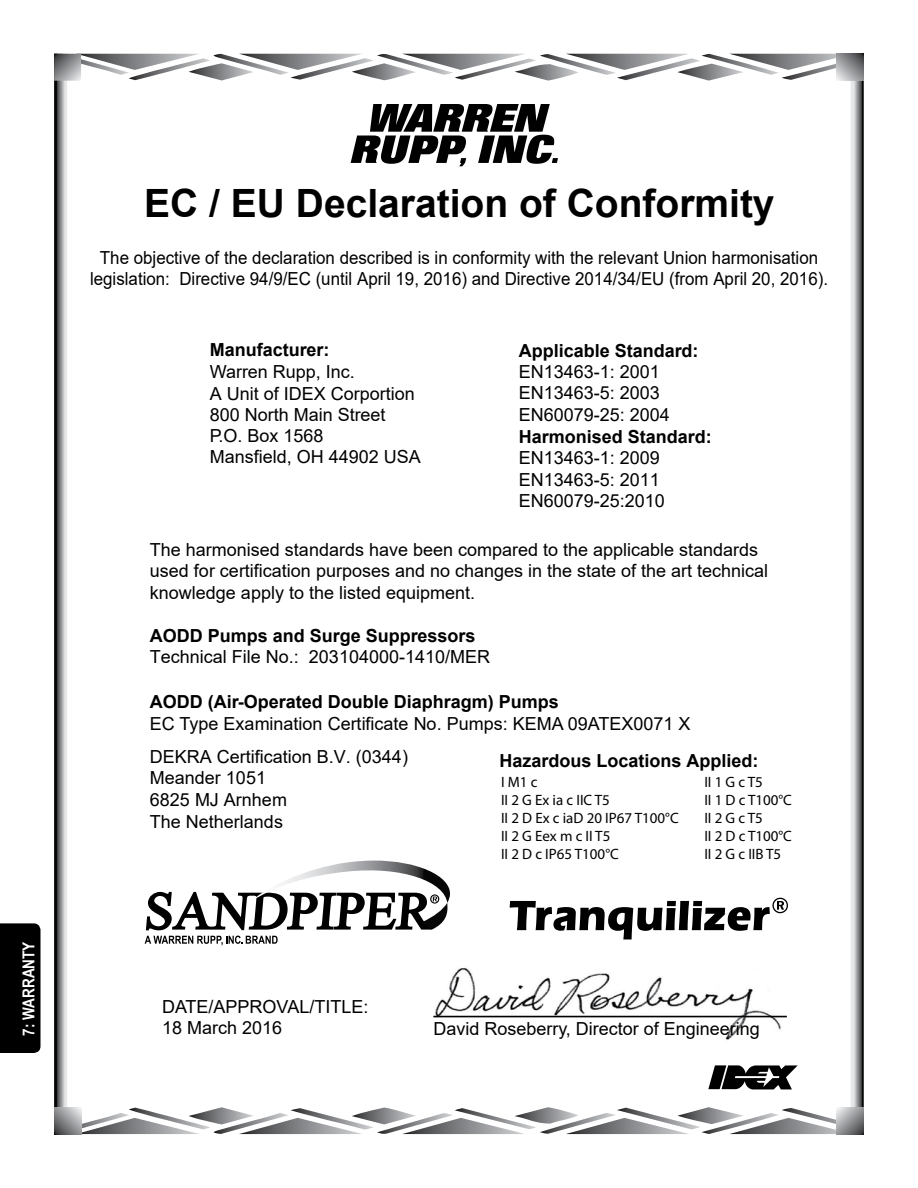
<style>
.page{position:relative;width:918px;height:1188px;background:#fff}
.page>*{position:absolute;margin:0;border:0;box-sizing:border-box;transform-origin:0 0}
.t1{font:700 39px "Arial";color:#000}
.t2{font:18px/21.6px "Arial";color:#000}
.t3{font:18px/21px "Arial";color:#000;text-align:center;scale:.94 1}
.t4{font:700 18px "Arial";color:#000}
.t5{font:700 16.5px "Arial Narrow";color:#fff}
.t6{font:15px/18px "Myriad Pro";color:#000}
</style>
<div class="page">
<svg style="left:708px;top:1065px;width:90px;height:24px"></svg>
<svg style="left:851px;top:81px;width:13px;height:1026px;background:#919293"></svg>
<svg style="left:81px;top:1107px;width:756px;height:27px"></svg>
<svg style="left:54px;top:81px;width:13px;height:1026px;background:#7f8081"></svg>
<svg style="left:54px;top:54px;width:810px;height:27px"></svg>
<svg style="left:54px;top:1107px;width:27px;height:27px"></svg>
<svg style="left:837px;top:1107px;width:27px;height:27px"></svg>
<svg style="left:510px;top:898px;width:278px;height:41px"></svg>
<svg style="left:145px;top:861px;width:305px;height:84px"></svg>
<svg style="left:351px;top:104px;width:207px;height:62px"></svg>
<img style="left:433px;top:967px;width:350px;height:73px">
<hr style="left:433px;top:1016px;width:354px;height:1px;background:#000">
<div style="left:0;top:923px;width:40px;height:130px;background:#000"></div>
<p class="t5" style="left:16px;top:1036px;width:95px;rotate:-90deg">7: WARRANTY</p>
<h1 class="t1" style="left:144px;top:176px;width:632px">EC / EU Declaration of Conformity</h1>
<p class="t3" style="left:90px;top:247px;width:787px">The objective of the declaration described is in conformity with the relevant Union harmonisation legislation: Directive 94/9/EC (until April 19, 2016) and Directive 2014/34/EU (from April 20, 2016).</p>
<p class="t4" style="left:210px;top:337px;width:121px">Manufacturer:</p>
<p class="t2" style="left:210px;top:361px;width:213px;line-height:21.1px">Warren Rupp, Inc.<br>A Unit of IDEX Corportion<br>800 North Main Street<br>P.O. Box 1568<br>Mansfield, OH 44902 USA</p>
<p class="t4" style="left:519px;top:338px;width:181px">Applicable Standard:</p>
<p class="t2" style="left:519px;top:361px;width:153px">EN13463-1: 2001<br>EN13463-5: 2003<br>EN60079-25: 2004</p>
<p class="t4" style="left:519px;top:424px;width:194px">Harmonised Standard:</p>
<p class="t2" style="left:519px;top:447px;width:148px">EN13463-1: 2009<br>EN13463-5: 2011<br>EN60079-25:2010</p>
<p class="t2" style="left:150px;top:538px;width:620px">The harmonised standards have been compared to the applicable standards used for certification purposes and no changes in the state of the art technical knowledge apply to the listed equipment.</p>
<p class="t4" style="left:150px;top:623px;width:327px">AODD Pumps and Surge Suppressors</p>
<p class="t2" style="left:150px;top:646px;width:342px">Technical File No.: 203104000-1410/MER</p>
<p class="t4" style="left:150px;top:689px;width:410px">AODD (Air-Operated Double Diaphragm) Pumps</p>
<p class="t2" style="left:150px;top:707px;width:542px;line-height:33px">EC Type Examination Certificate No. Pumps: KEMA 09ATEX0071 X<br>DEKRA Certification B.V. (0344)</p>
<p class="t2" style="left:150px;top:767px;width:139px">Meander 1051<br>6825 MJ Arnhem<br>The Netherlands</p>
<p class="t4" style="left:500px;top:748px;width:260px">Hazardous Locations Applied:</p>
<p class="t6" style="left:501px;top:773px;width:179px">I M1 c<br>II 2 G Ex ia c IIC T5<br>II 2 D Ex c iaD 20 IP67 T100°C<br>II 2 G Eex m c II T5<br>II 2 D c IP65 T100°C</p>
<p class="t6" style="left:704px;top:773px;width:89px">II 1 G c T5<br>II 1 D c T100°C<br>II 2 G c T5<br>II 2 D c T100°C<br>II 2 G c IIB T5</p>
<p class="t2" style="left:162px;top:996px;width:208px;line-height:21px">DATE/APPROVAL/TITLE:<br>18 March 2016</p>
<p class="t2" style="left:433px;top:1018px;width:328px">David Roseberry, Director of Engineering</p>
</div>
